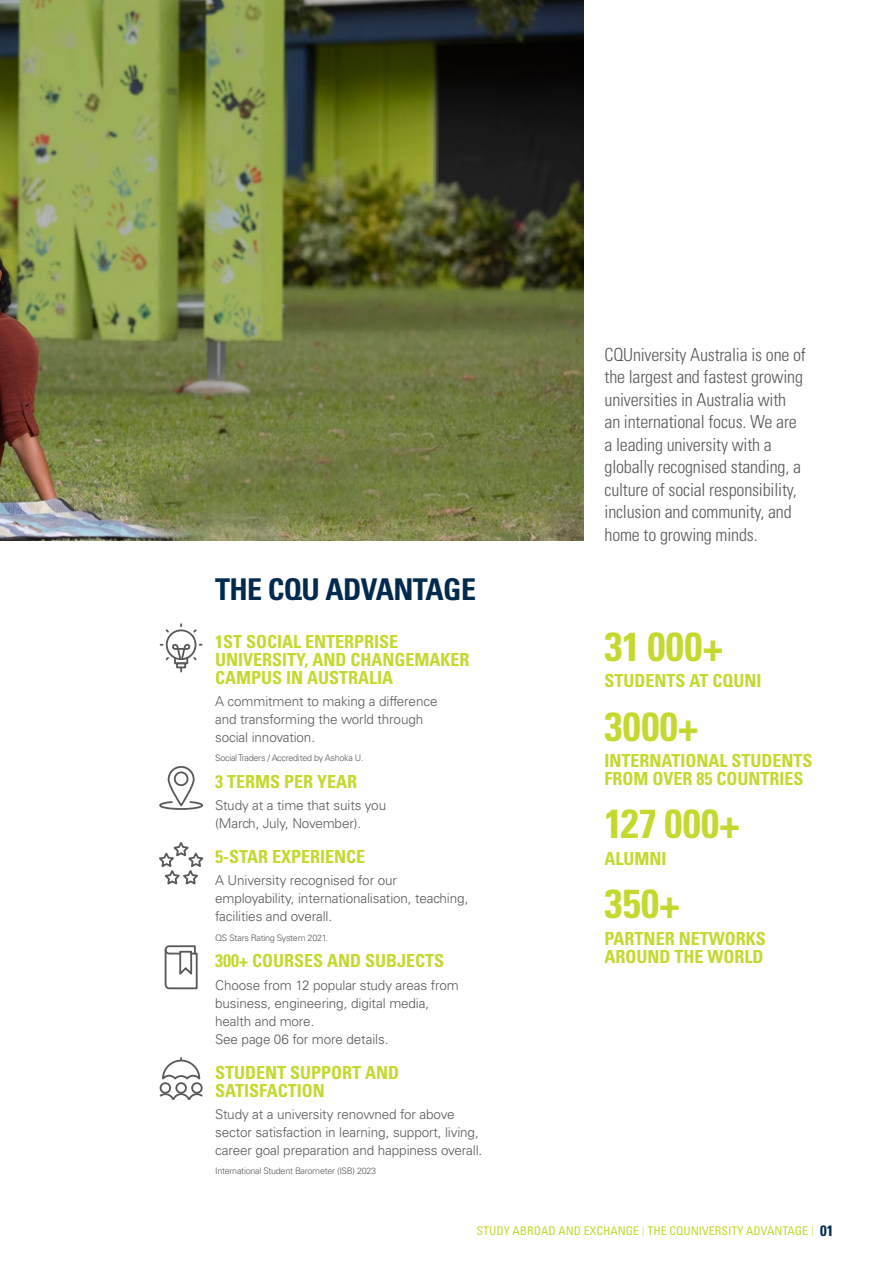
<style>
.page{position:relative;width:893px;height:1263px;background:#fff}
.page>*{position:absolute;margin:0;border:0;box-sizing:border-box;transform-origin:0 0}
.t1{font:700 condensed 40.5px "Univers LT Std";letter-spacing:.01em;color:#c4d82e}
.t2{font:700 condensed 30px "Univers LT Std";letter-spacing:-.02em;color:#002a4e}
.t3{font:300 condensed 18px/22.5px "Univers LT Std";letter-spacing:-.01em;color:#58595b}
.t4{font:700 condensed 18px/18px "Univers LT Std";color:#c4d82e}
.t5{font:300 13.5px/18px "Univers LT Std";letter-spacing:-.01em;color:#58595b}
.t6{font:condensed 12px "Univers LT Std";color:#c4d82e}
.t7{font:300 9px "Univers LT Std";letter-spacing:-.03em;color:#58595b}
.s1{font-weight:100;font-stretch:ultra-condensed;font-size:13.5px}
.s2{font-weight:700;font-size:15px;color:#002a4e}
</style>
<div class="page">
<img style="left:0;top:0;width:583px;height:541px">
<div style="left:166px;top:629px;width:30px;height:31px;border:2px solid #58595b;border-radius:50%"></div>
<svg style="left:193px;top:629px;width:4px;height:4px"></svg>
<svg style="left:165px;top:629px;width:6px;height:5px"></svg>
<svg style="left:161px;top:643px;width:41px;height:28px"></svg>
<div style="left:174px;top:771px;width:14px;height:15px;border:2px solid #58595b;border-radius:50%"></div>
<div style="left:168px;top:766px;width:27px;height:40px;border:2px solid #58595b;border-radius:13px"></div>
<svg style="left:159px;top:800px;width:44px;height:10px"></svg>
<svg style="left:159px;top:842px;width:44px;height:42px"></svg>
<svg style="left:165px;top:945px;width:33px;height:44px"></svg>
<svg style="left:162px;top:1058px;width:39px;height:22px"></svg>
<div style="left:160px;top:1082px;width:11px;height:12px;border:2px solid #58595b;border-radius:50%"></div>
<div style="left:191px;top:1082px;width:12px;height:12px;border:2px solid #58595b;border-radius:50%"></div>
<div style="left:175px;top:1082px;width:12px;height:12px;border:2px solid #58595b;border-radius:50%"></div>
<svg style="left:160px;top:1091px;width:43px;height:9px"></svg>
<h2 class="t2" style="left:215px;top:571px;width:262px">THE CQU ADVANTAGE</h2>
<h3 class="t4" style="left:215px;top:632px;width:256px">1ST SOCIAL ENTERPRISE<br>UNIVERSITY, AND CHANGEMAKER<br>CAMPUS IN AUSTRALIA</h3>
<p class="t5" style="left:215px;top:692px;width:224px">A commitment to making a difference and transforming the world through social innovation.</p>
<p class="t7" style="left:215px;top:753px;width:150px">Social Traders / Accredited by Ashoka U.</p>
<h3 class="t4" style="left:215px;top:772px;width:144px">3 TERMS PER YEAR</h3>
<p class="t5" style="left:215px;top:796px;width:173px">Study at a time that suits you (March, July, November).</p>
<h3 class="t4" style="left:215px;top:848px;width:151px">5-STAR EXPERIENCE</h3>
<p class="t5" style="left:215px;top:872px;width:255px">A University recognised for our employability, internationalisation, teaching, facilities and overall.</p>
<p class="t7" style="left:215px;top:932px;width:114px">QS Stars Rating System 2021.</p>
<h3 class="t4" style="left:215px;top:952px;width:231px">300+ COURSES AND SUBJECTS</h3>
<p class="t5" style="left:215px;top:976px;width:245px">Choose from 12 popular study areas from business, engineering, digital media, health and more.<br>See page 06 for more details.</p>
<h3 class="t4" style="left:215px;top:1063px;width:186px">STUDENT SUPPORT AND<br>SATISFACTION</h3>
<p class="t5" style="left:215px;top:1105px;width:269px">Study at a university renowned for above sector satisfaction in learning, support, living, career goal preparation and happiness overall.</p>
<p class="t7" style="left:215px;top:1165px;width:163px">International Student Barometer (ISB) 2023</p>
<p class="t3" style="left:604px;top:343px;width:203px">CQUniversity Australia is one of the largest and fastest growing universities in Australia with an international focus. We are a leading university with a globally recognised standing, a culture of social responsibility, inclusion and community, and home to growing minds.</p>
<h1 class="t1" style="left:604px;top:621px;width:120px">31 000+</h1>
<h3 class="t4" style="left:604px;top:672px;width:158px">STUDENTS AT CQUNI</h3>
<h1 class="t1" style="left:604px;top:701px;width:95px">3000+</h1>
<h3 class="t4" style="left:604px;top:752px;width:209px">INTERNATIONAL STUDENTS<br>FROM OVER 85 COUNTRIES</h3>
<h1 class="t1" style="left:604px;top:799px;width:137px">127 000+</h1>
<h3 class="t4" style="left:604px;top:849px;width:63px">ALUMNI</h3>
<h1 class="t1" style="left:604px;top:879px;width:77px">350+</h1>
<h3 class="t4" style="left:604px;top:929px;width:163px">PARTNER NETWORKS<br>AROUND THE WORLD</h3>
<p class="t6" style="left:476px;top:1223px;width:358px">STUDY ABROAD AND EXCHANGE <span class="s1">|</span> THE CQUNIVERSITY ADVANTAGE <span class="s1">|</span> <span class="s2">01</span></p>
</div>
